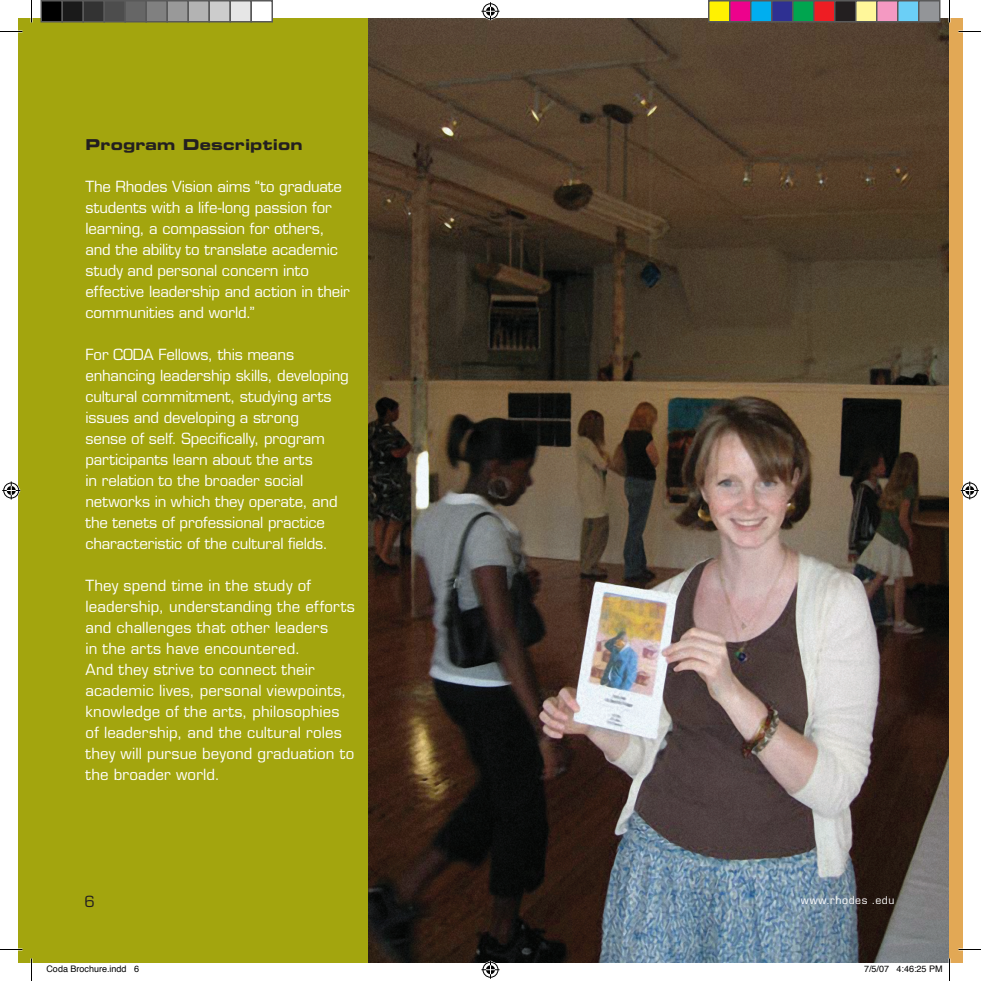
<style>
.page{position:relative;width:981px;height:981px;background:#fff}
.page>*{position:absolute;margin:0;border:0;box-sizing:border-box;transform-origin:0 0}
.t1{font:15px/21px "Eurostile";color:#fff}
.t2{font:15px "Eurostile Bold Extended Two";letter-spacing:.01em;color:#231f20}
.t3{font:15px "Eurostile";color:#231f20}
.t4{font:10.5px "Eurostile";letter-spacing:.055em;color:#fff}
.t5{font:9px "Helvetica";color:#000}
</style>
<div class="page">
<div style="left:18px;top:18px;width:933px;height:945px;background:#a3a50e"></div>
<img style="left:369px;top:18px;width:581px;height:945px">
<div style="left:950px;top:18px;width:13px;height:945px;background:#e2a855"></div>
<svg style="left:0;top:31px;width:22px;height:1px"></svg>
<svg style="left:958px;top:31px;width:23px;height:1px"></svg>
<svg style="left:0;top:949px;width:22px;height:1px"></svg>
<svg style="left:958px;top:949px;width:23px;height:1px"></svg>
<svg style="left:31px;top:0;width:1px;height:22px"></svg>
<svg style="left:31px;top:958px;width:1px;height:23px"></svg>
<svg style="left:949px;top:0;width:1px;height:22px"></svg>
<svg style="left:949px;top:958px;width:1px;height:23px"></svg>
<svg style="left:482px;top:2px;width:18px;height:18px"></svg>
<svg style="left:482px;top:961px;width:18px;height:18px"></svg>
<svg style="left:2px;top:482px;width:18px;height:18px"></svg>
<svg style="left:961px;top:482px;width:18px;height:18px"></svg>
<div style="left:41px;top:1px;width:21px;height:21px;background:#000"></div>
<div style="left:40px;top:0;width:23px;height:22px;border:2px solid #595959"></div>
<div style="left:62px;top:1px;width:21px;height:21px;background:#1a1a1a"></div>
<div style="left:62px;top:0;width:22px;height:22px;border:2px solid #595959"></div>
<div style="left:83px;top:1px;width:21px;height:21px;background:#333"></div>
<div style="left:82px;top:0;width:23px;height:22px;border:2px solid #595959"></div>
<div style="left:104px;top:1px;width:21px;height:21px;background:#4d4d4d"></div>
<div style="left:104px;top:0;width:22px;height:22px;border:2px solid #595959"></div>
<div style="left:125px;top:1px;width:21px;height:21px;background:#666"></div>
<div style="left:124px;top:0;width:23px;height:22px;border:2px solid #595959"></div>
<div style="left:146px;top:1px;width:21px;height:21px;background:#808080"></div>
<div style="left:146px;top:0;width:22px;height:22px;border:2px solid #595959"></div>
<div style="left:167px;top:1px;width:21px;height:21px;background:#999"></div>
<div style="left:166px;top:0;width:23px;height:22px;border:2px solid #595959"></div>
<div style="left:188px;top:1px;width:21px;height:21px;background:#b3b3b3"></div>
<div style="left:188px;top:0;width:22px;height:22px;border:2px solid #595959"></div>
<div style="left:209px;top:1px;width:21px;height:21px;background:#ccc"></div>
<div style="left:208px;top:0;width:23px;height:22px;border:2px solid #595959"></div>
<div style="left:230px;top:1px;width:21px;height:21px;background:#e6e6e6"></div>
<div style="left:230px;top:0;width:22px;height:22px;border:2px solid #595959"></div>
<div style="left:251px;top:1px;width:21px;height:21px;background:#fff"></div>
<div style="left:250px;top:0;width:23px;height:22px;border:2px solid #595959"></div>
<div style="left:709px;top:1px;width:21px;height:21px;background:#fff101"></div>
<div style="left:708px;top:0;width:22px;height:22px;border:2px solid #595959"></div>
<div style="left:730px;top:1px;width:21px;height:21px;background:#ed028c"></div>
<div style="left:729px;top:0;width:23px;height:22px;border:2px solid #595959"></div>
<div style="left:751px;top:1px;width:21px;height:21px;background:#00aeef"></div>
<div style="left:750px;top:0;width:22px;height:22px;border:2px solid #595959"></div>
<div style="left:772px;top:1px;width:21px;height:21px;background:#2e3092"></div>
<div style="left:771px;top:0;width:23px;height:22px;border:2px solid #595959"></div>
<div style="left:793px;top:1px;width:21px;height:21px;background:#00a54f"></div>
<div style="left:792px;top:0;width:22px;height:22px;border:2px solid #595959"></div>
<div style="left:814px;top:1px;width:21px;height:21px;background:#ee1d23"></div>
<div style="left:813px;top:0;width:23px;height:22px;border:2px solid #595959"></div>
<div style="left:835px;top:1px;width:21px;height:21px;background:#231f20"></div>
<div style="left:834px;top:0;width:22px;height:22px;border:2px solid #595959"></div>
<div style="left:856px;top:1px;width:21px;height:21px;background:#fff79a"></div>
<div style="left:855px;top:0;width:23px;height:22px;border:2px solid #595959"></div>
<div style="left:877px;top:1px;width:21px;height:21px;background:#f499c2"></div>
<div style="left:876px;top:0;width:22px;height:22px;border:2px solid #595959"></div>
<div style="left:898px;top:1px;width:21px;height:21px;background:#6bcff6"></div>
<div style="left:897px;top:0;width:23px;height:22px;border:2px solid #595959"></div>
<div style="left:919px;top:1px;width:21px;height:21px;background:#939598"></div>
<div style="left:918px;top:0;width:22px;height:22px;border:2px solid #595959"></div>
<p class="t2" style="left:86px;top:134px;width:219px">Program Description</p>
<p class="t1" style="left:86px;top:176px;width:266px">The Rhodes Vision aims “to graduate students with a life-long passion for learning, a compassion for others, and the ability to translate academic study and personal concern into effective leadership and action in their communities and world.”</p>
<p class="t1" style="left:86px;top:344px;width:265px">For CODA Fellows, this means enhancing leadership skills, developing cultural commitment, studying arts issues and developing a strong<br>sense of self. Specifically, program participants learn about the arts<br>in relation to the broader social networks in which they operate, and the tenets of professional practice characteristic of the cultural fields.</p>
<p class="t1" style="left:86px;top:575px;width:271px">They spend time in the study of leadership, understanding the efforts and challenges that other leaders<br>in the arts have encountered.<br>And they strive to connect their academic lives, personal viewpoints, knowledge of the arts, philosophies of leadership, and the cultural roles they will pursue beyond graduation to the broader world.</p>
<p class="t3" style="left:84px;top:893px;width:12px">6</p>
<p class="t4" style="left:801px;top:894px;width:95px">www.rhodes .edu</p>
<p class="t5" style="left:46px;top:961px;width:94px">Coda Brochure.indd 6</p>
<p class="t5" style="left:864px;top:961px;width:80px">7/5/07 4:46:25 PM</p>
</div>
